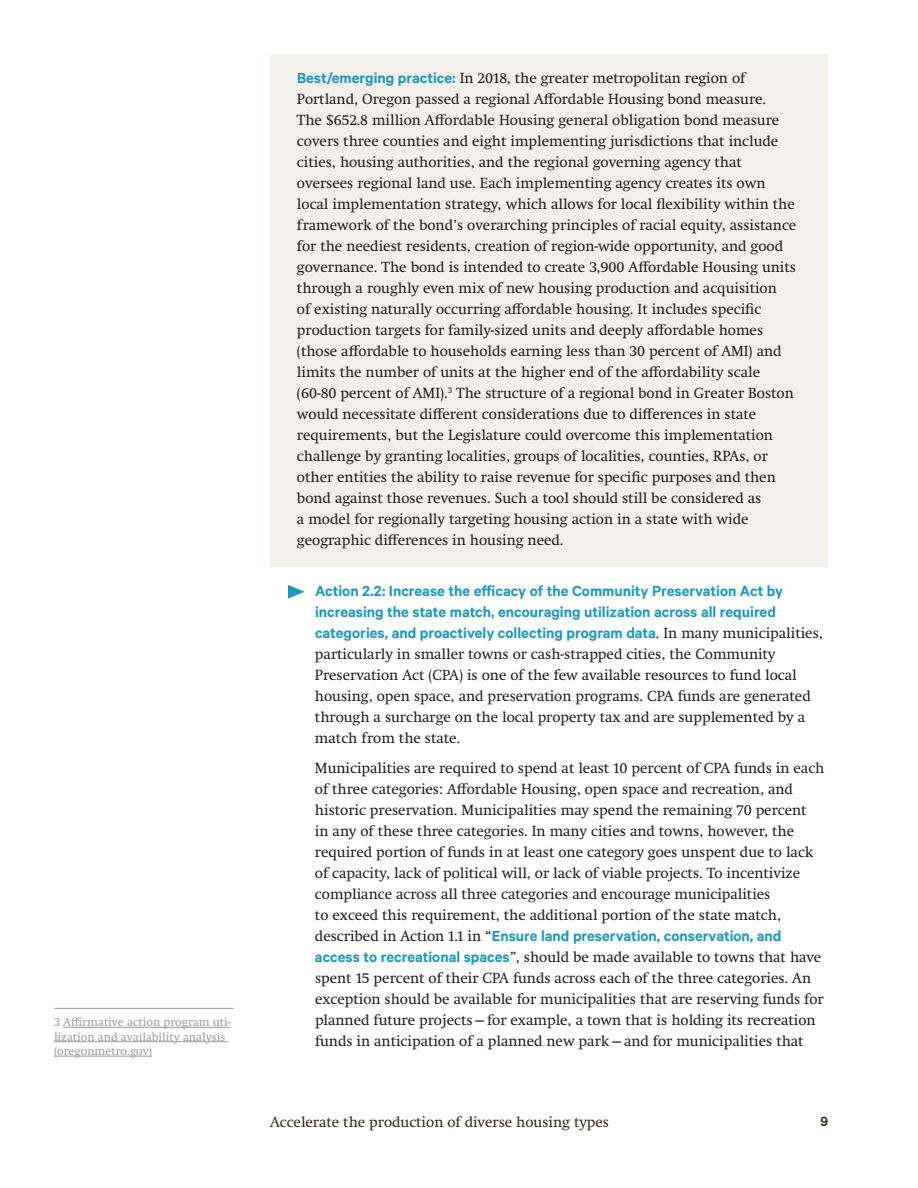
<style>
.page{position:relative;width:918px;height:1188px;background:#fff}
.page>*{position:absolute;margin:0;border:0;box-sizing:border-box;transform-origin:0 0}
.t1{font:600 16.5px/21px "Calibre";color:#1e96c4}
.t2{font:15px/21px "Swift Neue LT Pro";color:#231f20}
.t3{font:15px "Swift Neue LT Pro";color:#3a290f}
.t4{font:600 15px "Calibre";color:#3a290f}
.t5{font:12px/14.4px "Swift Neue LT Pro";color:#9d9c9c}
.s1{font-family:"Calibre";font-weight:600;font-size:16.5px;color:#1e96c4}
.s2{font-family:"Swift Neue LT Pro";font-weight:400;font-size:15px;color:#231f20}
</style>
<div class="page">
<div style="left:270px;top:54px;width:558px;height:513px;background:#f1f1e9"></div>
<hr style="left:54px;top:1008px;width:180px;height:1px;background:#9d9c9c">
<hr style="left:63px;top:1027px;width:168px;height:1px;background:#9d9c9c">
<hr style="left:54px;top:1041px;width:174px;height:1px;background:#9d9c9c">
<hr style="left:54px;top:1056px;width:98px;height:1px;background:#9d9c9c">
<svg style="left:288px;top:585px;width:17px;height:13px"></svg>
<p class="t5" style="left:54px;top:1015px;width:178px">3 Affirmative action program uti&shy;lization and availability analysis (oregonmetro.gov)</p>
<p class="t2" style="left:297px;top:68px;width:501px"><span class="s1">Best/emerging practice:</span> In 2018, the greater metropolitan region of Portland, Oregon passed a regional Affordable Housing bond measure.<br>The $652.8 million Affordable Housing general obligation bond measure covers three counties and eight implementing jurisdictions that include cities, housing authorities, and the regional governing agency that oversees regional land use. Each implementing agency creates its own local implementation strategy, which allows for local flexibility within the framework of the bond’s overarching principles of racial equity, assistance for the neediest residents, creation of region-wide opportunity, and good governance. The bond is intended to create 3,900 Affordable Housing units through a roughly even mix of new housing production and acquisition<br>of existing naturally occurring affordable housing. It includes specific production targets for family-sized units and deeply affordable homes (those affordable to households earning less than 30 percent of AMI) and limits the number of units at the higher end of the affordability scale (60-80 percent of AMI).<sup>3</sup> The structure of a regional bond in Greater Boston would necessitate different considerations due to differences in state requirements, but the Legislature could overcome this implementation challenge by granting localities, groups of localities, counties, RPAs, or other entities the ability to raise revenue for specific purposes and then bond against those revenues. Such a tool should still be considered as<br>a model for regionally targeting housing action in a state with wide geographic differences in housing need.</p>
<p class="t1" style="left:315px;top:580px;width:509px">Action 2.2: Increase the efficacy of the Community Preservation Act by increasing the state match, encouraging utilization across all required categories, and proactively collecting program data<span class="s2">. In many municipalities,</span></p>
<p class="t2" style="left:315px;top:643px;width:497px">particularly in smaller towns or cash-strapped cities, the Community Preservation Act (CPA) is one of the few available resources to fund local housing, open space, and preservation programs. CPA funds are generated through a surcharge on the local property tax and are supplemented by a match from the state.</p>
<p class="t2" style="left:315px;top:757px;width:511px">Municipalities are required to spend at least 10 percent of CPA funds in each of three categories: Affordable Housing, open space and recreation, and historic preservation. Municipalities may spend the remaining 70 percent<br>in any of these three categories. In many cities and towns, however, the required portion of funds in at least one category goes unspent due to lack of capacity, lack of political will, or lack of viable projects. To incentivize compliance across all three categories and encourage municipalities<br>to exceed this requirement, the additional portion of the state match,</p>
<p class="t1" style="left:315px;top:925px;width:468px"><span class="s2">described in Action 1.1 in “</span>Ensure land preservation, conservation, and</p>
<p class="t2" style="left:315px;top:946px;width:510px"><span class="s1">access to recreational spaces</span>”, should be made available to towns that have spent 15 percent of their CPA funds across each of the three categories. An exception should be available for municipalities that are reserving funds for planned future projects—for example, a town that is holding its recreation funds in anticipation of a planned new park—and for municipalities that</p>
<p class="t3" style="left:270px;top:1113px;width:341px">Accelerate the production of diverse housing types</p>
<p class="t4" style="left:820px;top:1112px;width:9px">9</p>
</div>
